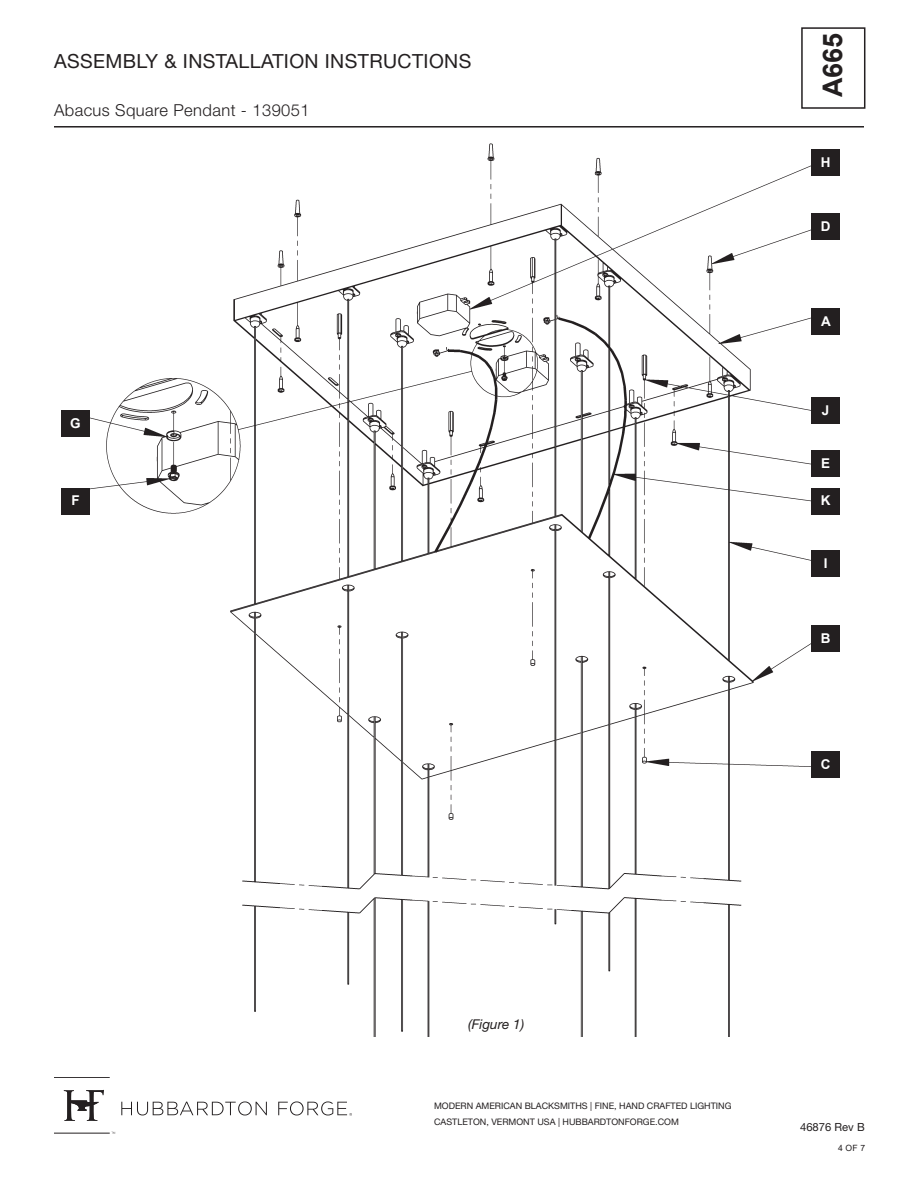
<style>
.page{position:relative;width:918px;height:1188px;background:#fff}
.page>*{position:absolute;margin:0;border:0;box-sizing:border-box;transform-origin:0 0}
.t1{font:700 27px "Arial";color:#231f20}
.t2{font:19.5px "Helvetica Neue LT Std";letter-spacing:.02em;color:#231f20}
.t3{font:300 16.5px "Helvetica Neue LT Std";letter-spacing:.025em;color:#231f20}
.slope_ceiling_line{font:700 13.5px "Arial";color:#fff}
.slope_ceiling_line-2{font:italic 13.5px "Helvetica Neue LT Std";color:#231f20}
.t4{font:11.25px "Helvetica Neue LT Std";color:#231f20}
.t5{font:9px/16px "Helvetica Neue LT Std";color:#231f20}
.t6{font:8.7px "Arial";color:#231f20}
</style>
<div class="page">
<div style="left:801px;top:27px;width:64px;height:82px;border:2px solid #231f20"></div>
<hr style="left:54px;top:126px;width:810px;height:2px;background:#231f20">
<svg style="left:121px;top:1101px;width:146px;height:14px"></svg>
<hr style="left:54px;top:1133px;width:56px;height:1px;background:#231f20">
<hr style="left:54px;top:1077px;width:56px;height:1px;background:#231f20">
<svg style="left:64px;top:1090px;width:40px;height:31px"></svg>
<svg style="left:278px;top:1101px;width:74px;height:15px"></svg>
<img style="left:81px;top:143px;width:734px;height:893px">
<div style="left:812px;top:309px;width:28px;height:26px;background:#231f20"></div>
<div style="left:812px;top:625px;width:28px;height:27px;background:#231f20"></div>
<div style="left:812px;top:752px;width:28px;height:26px;background:#231f20"></div>
<div style="left:62px;top:488px;width:28px;height:26px;background:#231f20"></div>
<div style="left:812px;top:450px;width:28px;height:27px;background:#231f20"></div>
<div style="left:812px;top:214px;width:28px;height:26px;background:#231f20"></div>
<div style="left:62px;top:410px;width:28px;height:26px;background:#231f20"></div>
<div style="left:812px;top:551px;width:28px;height:26px;background:#231f20"></div>
<div style="left:812px;top:149px;width:28px;height:26px;background:#231f20"></div>
<div style="left:812px;top:397px;width:28px;height:26px;background:#231f20"></div>
<div style="left:812px;top:488px;width:28px;height:26px;background:#231f20"></div>
<h2 class="t2" style="left:54px;top:49px;width:419px">ASSEMBLY &amp; INSTALLATION INSTRUCTIONS</h2>
<h3 class="t3" style="left:54px;top:100px;width:257px">Abacus Square Pendant - 139051</h3>
<p class="slope_ceiling_line" style="left:70px;top:413px;width:12px">G</p>
<p class="slope_ceiling_line" style="left:71px;top:491px;width:10px">F</p>
<h1 class="t1" style="left:814px;top:97px;width:66px;rotate:-90deg">A665</h1>
<p class="slope_ceiling_line" style="left:821px;top:152px;width:11px">H</p>
<p class="slope_ceiling_line" style="left:821px;top:217px;width:11px">D</p>
<p class="slope_ceiling_line" style="left:821px;top:312px;width:11px">A</p>
<p class="slope_ceiling_line" style="left:822px;top:400px;width:9px">J</p>
<p class="slope_ceiling_line" style="left:821px;top:454px;width:11px">E</p>
<p class="slope_ceiling_line" style="left:821px;top:491px;width:11px">K</p>
<p class="slope_ceiling_line" style="left:824px;top:554px;width:5px">I</p>
<p class="slope_ceiling_line" style="left:821px;top:628px;width:11px">B</p>
<p class="slope_ceiling_line" style="left:821px;top:755px;width:11px">C</p>
<p class="slope_ceiling_line-2" style="left:468px;top:1017px;width:58px">(Figure 1)</p>
<p class="t5" style="left:434px;top:1097px;width:299px">MODERN AMERICAN BLACKSMITHS | FINE, HAND CRAFTED LIGHTING<br>CASTLETON, VERMONT USA | HUBBARDTONFORGE.COM</p>
<p class="t4" style="left:800px;top:1120px;width:66px">46876 Rev B</p>
<p class="t6" style="left:838px;top:1142px;width:29px">4 OF 7</p>
</div>
